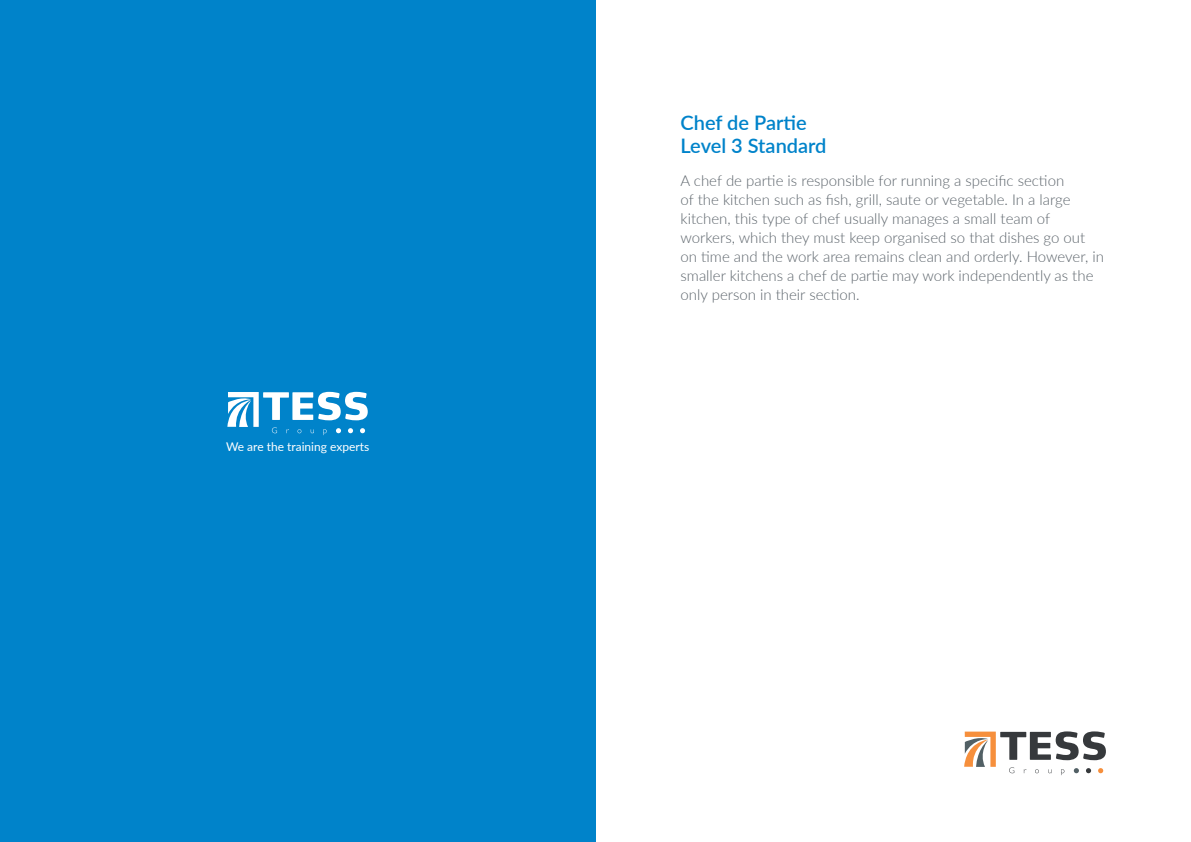
<style>
.page{position:relative;width:1191px;height:842px;background:#fff}
.page>*{position:absolute;margin:0;border:0;box-sizing:border-box;transform-origin:0 0}
.t1{font:600 20px/23px "Lato";color:#0083ca}
.t2{font:300 15px/19px "Lato";color:#5c646b}
.t3{font:12px "Lato";color:#fff}
</style>
<div class="page">
<div style="left:0;top:0;width:595px;height:842px;background:#0083ca"></div>
<svg style="left:227px;top:392px;width:141px;height:43px"></svg>
<svg style="left:964px;top:731px;width:142px;height:44px"></svg>
<p class="t3" style="left:226px;top:438px;width:145px">We are the training experts</p>
<h1 class="t1" style="left:680px;top:110px;width:147px">Chef de Partie<br>Level 3 Standard</h1>
<p class="t2" style="left:680px;top:170px;width:425px">A chef de partie is responsible for running a specific section<br>of the kitchen such as fish, grill, saute or vegetable. In a large kitchen, this type of chef usually manages a small team of workers, which they must keep organised so that dishes go out on time and the work area remains clean and orderly. However, in smaller kitchens a chef de partie may work independently as the only person in their section.</p>
</div>
